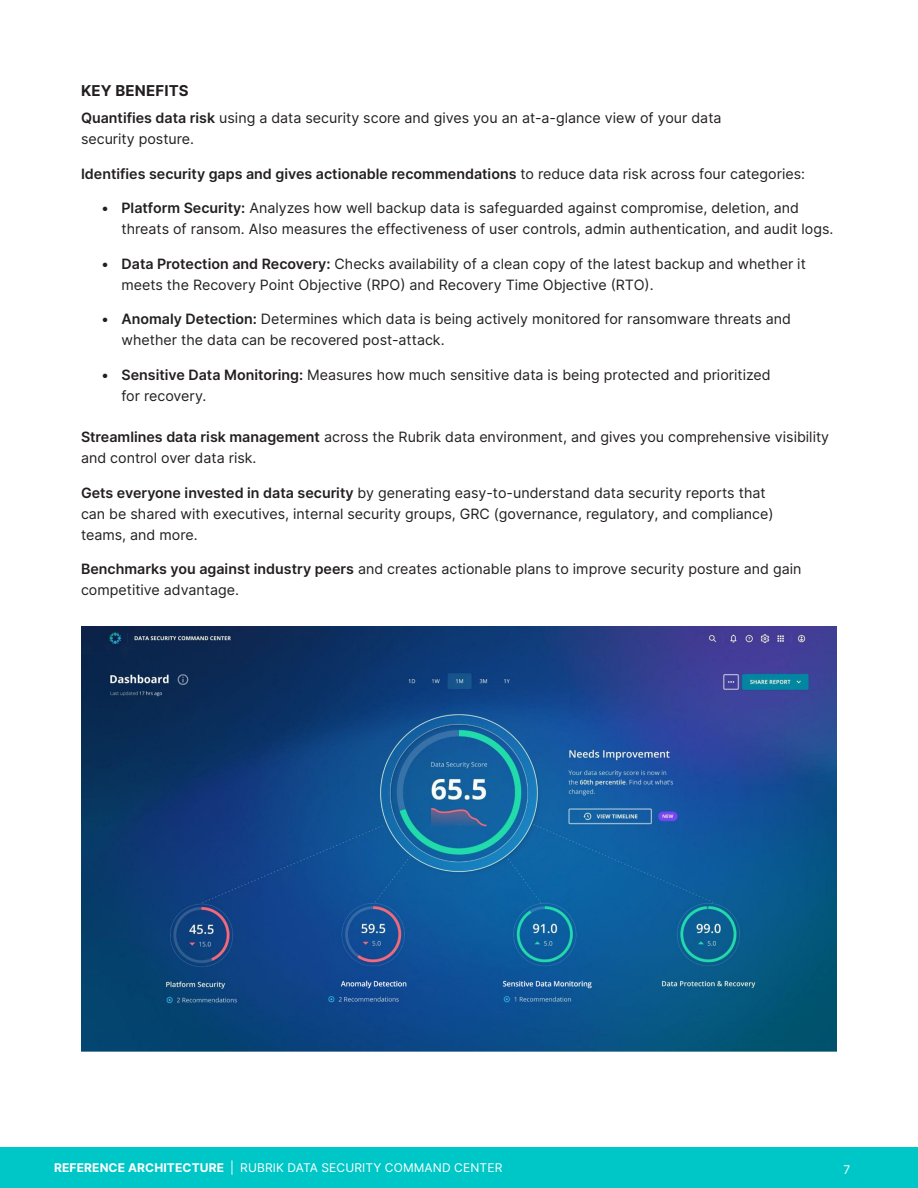
<style>
.page{position:relative;width:918px;height:1188px;background:#fff}
.page>*{position:absolute;margin:0;border:0;box-sizing:border-box;transform-origin:0 0}
.t1{font:700 15px "Inter";color:#231f20}
.txt{font:14.25px/21px "Inter";color:#231f20}
.txt-2{font:600 14.25px "Inter";color:#231f20}
.t2{font:700 12px "Inter";letter-spacing:.01em;color:#fff}
.t3{font:12px "Inter";letter-spacing:.01em;color:#fff}
.s1{font-weight:600}
.s2{font-weight:400}
</style>
<div class="page">
<div style="left:0;top:1148px;width:918px;height:40px;background:#00c7c7"></div>
<img style="left:81px;top:627px;width:756px;height:425px">
<h2 class="t1" style="left:81px;top:79px;width:54px">KEY BENEFI</h2>
<h2 class="t1" style="left:169px;top:79px;width:22px">TS</h2>
<p class="txt" style="left:81px;top:107px;width:642px"><span class="s1">Quantifies data risk</span> using a data security score and gives you an at-a-glance view of your data security posture.</p>
<p class="txt-2" style="left:81px;top:163px;width:726px">Identifies security gaps and gives actionable recommendations <span class="s2">to reduce data risk across four categories:</span></p>
<p class="txt" style="left:122px;top:197px;width:714px;text-indent:-20px">• <span class="s1">Platform Security:</span> Analyzes how well backup data is safeguarded against compromise, deletion, and threats of ransom. Also measures the effectiveness of user controls, admin authentication, and audit logs.</p>
<p class="txt" style="left:122px;top:253px;width:686px;text-indent:-20px">• <span class="s1">Data Protection and Recovery:</span> Checks availability of a clean copy of the latest backup and whether it meets the Recovery Point Objective (RPO) and Recovery Time Objective (RTO).</p>
<p class="txt" style="left:122px;top:308px;width:671px;text-indent:-20px">• <span class="s1">Anomaly Detection:</span> Determines which data is being actively monitored for ransomware threats and whether the data can be recovered post-attack.</p>
<p class="txt" style="left:122px;top:364px;width:651px;text-indent:-20px">• <span class="s1">Sensitive Data Monitoring:</span> Measures how much sensitive data is being protected and prioritized for recovery.</p>
<p class="txt" style="left:81px;top:426px;width:750px"><span class="s1">Streamlines data risk management</span> across the Rubrik data environment, and gives you comprehensive visibility and control over data risk.</p>
<p class="txt" style="left:81px;top:482px;width:694px"><span class="s1">Gets everyone invested in data security</span> by generating easy-to-understand data security reports that can be shared with executives, internal security groups, GRC (governance, regulatory, and compliance) teams, and more.</p>
<p class="txt" style="left:81px;top:558px;width:722px"><span class="s1">Benchmarks you against industry peers</span> and creates actionable plans to improve security posture and gain competitive advantage.</p>
<p class="t2" style="left:54px;top:1159px;width:201px">REFERENCE ARCHITECTURE <span class="s2">| Rubrik</span></p>
<p class="t3" style="left:287px;top:1159px;width:15px">Data</p>
<p class="t3" style="left:321px;top:1159px;width:16px">Security</p>
<p class="t3" style="left:385px;top:1159px;width:18px">Command</p>
<p class="t3" style="left:454px;top:1159px;width:18px">Center</p>
<p class="t3" style="left:844px;top:1160px;width:8px">7</p>
</div>
